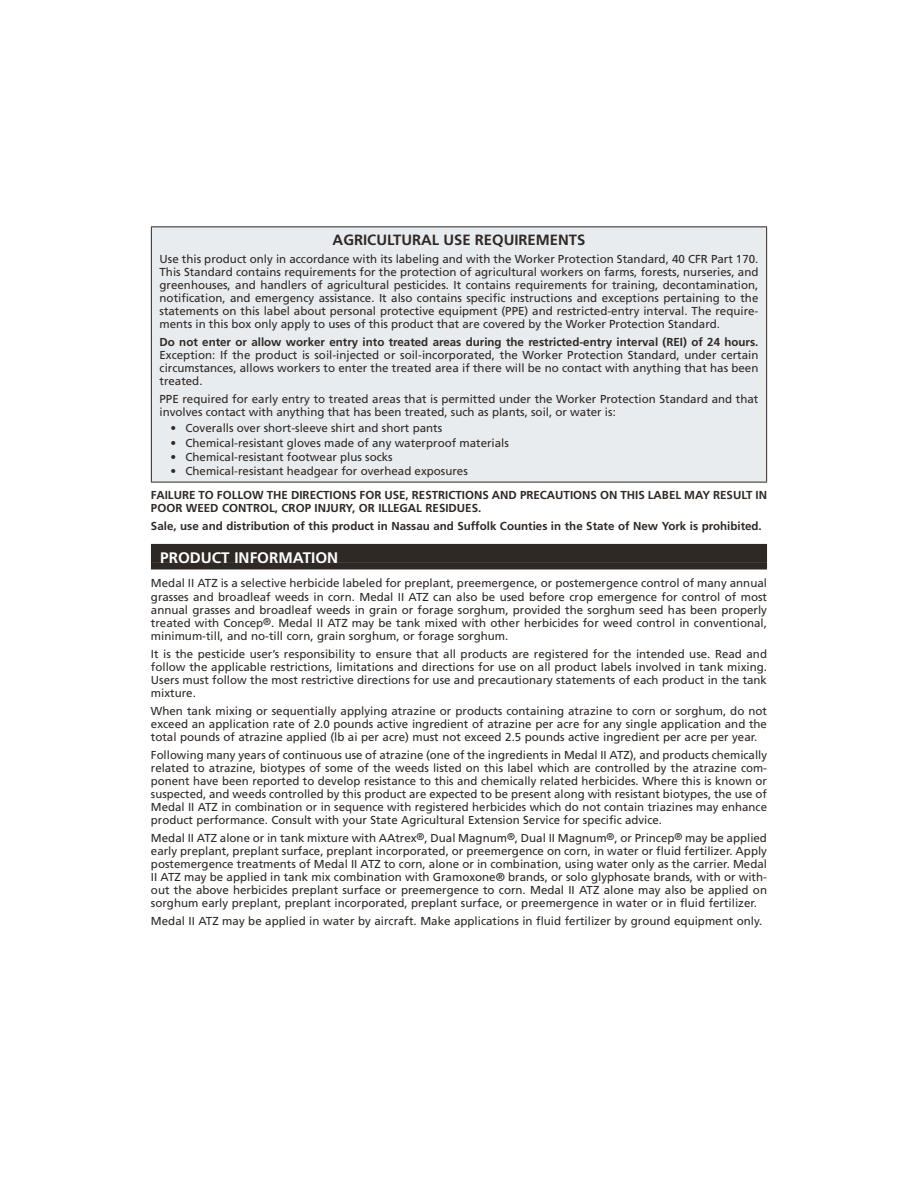
<style>
.page{position:relative;width:918px;height:1188px;background:#fff}
.page>*{position:absolute;margin:0;border:0;box-sizing:border-box;transform-origin:0 0}
.t1{font:700 15.3px "Frutiger LT Std";color:#fff}
.t2{font:700 14.85px "Frutiger LT Std";color:#2f2926}
.t3{font:11.55px/13px "Frutiger LT Std";color:#2f2926;text-align:justify}
.t4{font:700 11.55px/13px "Frutiger LT Std";color:#2f2926}
</style>
<div class="page">
<div style="left:151px;top:544px;width:616px;height:19px;background:#2f2926"></div>
<div style="left:151px;top:563px;width:616px;height:7px;background:#2f2926"></div>
<div style="left:151px;top:227px;width:616px;height:255px;background:#e9ecee"></div>
<hr style="left:151px;top:226px;width:616px;height:1px;background:#2f2926">
<hr style="left:151px;top:227px;width:1px;height:255px;background:#2f2926">
<hr style="left:766px;top:227px;width:1px;height:255px;background:#2f2926">
<hr style="left:151px;top:482px;width:616px;height:1px;background:#2f2926">
<p class="t2" style="left:333px;top:234px;width:254px">AGRICULTURAL USE REQUIREMENTS</p>
<p class="t3" style="left:160px;top:253px;width:600px">Use this product only in accordance with its labeling and with the Worker Protection Standard, 40 CFR Part 170.<br>This Standard contains requirements for the protection of agricultural workers on farms, forests, nurseries, and greenhouses, and handlers of agricultural pesticides. It contains requirements for training, decontamination, notification, and emergency assistance. It also contains specific instructions and exceptions pertaining to the statements on this label about personal protective equipment (PPE) and restricted-entry interval. The require&shy;ments in this box only apply to uses of this product that are covered by the Worker Protection Standard.</p>
<p class="t4" style="left:160px;top:337px;width:600px">Do not enter or allow worker entry into treated areas during the restricted-entry interval (REI) of 24 hours.</p>
<p class="t3" style="left:160px;top:350px;width:600px">Exception: If the product is soil-injected or soil-incorporated, the Worker Protection Standard, under certain circumstances, allows workers to enter the treated area if there will be no contact with anything that has been treated.</p>
<p class="t3" style="left:160px;top:394px;width:600px">PPE required for early entry to treated areas that is permitted under the Worker Protection Standard and that involves contact with anything that has been treated, such as plants, soil, or water is:</p>
<p class="t3" style="left:171px;top:423px;width:273px">• Coveralls over short-sleeve shirt and short pants</p>
<p class="t3" style="left:171px;top:437px;width:340px">• Chemical-resistant gloves made of any waterproof materials</p>
<p class="t3" style="left:171px;top:451px;width:224px">• Chemical-resistant footwear plus socks</p>
<p class="t3" style="left:171px;top:465px;width:299px">• Chemical-resistant headgear for overhead exposures</p>
<p class="t4" style="left:151px;top:489px;width:618px">FAILURE TO FOLLOW THE DIRECTIONS FOR USE, RESTRICTIONS AND PRECAUTIONS ON THIS LABEL MAY RESULT IN<br>POOR WEED CONTROL, CROP INJURY, OR ILLEGAL RESIDUES.</p>
<p class="t4" style="left:151px;top:520px;width:612px">Sale, use and distribution of this product in Nassau and Suffolk Counties in the State of New York is prohibited.</p>
<h1 class="t1" style="left:160px;top:551px;width:180px">PRODUCT INFORMATION</h1>
<p class="t3" style="left:151px;top:578px;width:618px">Medal II ATZ is a selective herbicide labeled for preplant, preemergence, or postemergence control of many annual grasses and broadleaf weeds in corn. Medal II ATZ can also be used before crop emergence for control of most annual grasses and broadleaf weeds in grain or forage sorghum, provided the sorghum seed has been properly treated with Concep<sup>®</sup>. Medal II ATZ may be tank mixed with other herbicides for weed control in conventional, minimum-till, and no-till corn, grain sorghum, or forage sorghum.</p>
<p class="t3" style="left:151px;top:648px;width:618px">It is the pesticide user’s responsibility to ensure that all products are registered for the intended use. Read and follow the applicable restrictions, limitations and directions for use on all product labels involved in tank mixing.<br>Users must follow the most restrictive directions for use and precautionary statements of each product in the tank mixture.</p>
<p class="t3" style="left:151px;top:705px;width:618px">When tank mixing or sequentially applying atrazine or products containing atrazine to corn or sorghum, do not exceed an application rate of 2.0 pounds active ingredient of atrazine per acre for any single application and the total pounds of atrazine applied (lb ai per acre) must not exceed 2.5 pounds active ingredient per acre per year.</p>
<p class="t3" style="left:151px;top:749px;width:618px">Following many years of continuous use of atrazine (one of the ingredients in Medal II ATZ), and products chemically related to atrazine, biotypes of some of the weeds listed on this label which are controlled by the atrazine com&shy;ponent have been reported to develop resistance to this and chemically related herbicides. Where this is known or suspected, and weeds controlled by this product are expected to be present along with resistant biotypes, the use of Medal II ATZ in combination or in sequence with registered herbicides which do not contain triazines may enhance product performance. Consult with your State Agricultural Extension Service for specific advice.</p>
<p class="t3" style="left:151px;top:832px;width:618px">Medal II ATZ alone or in tank mixture with AAtrex<sup>®</sup>, Dual Magnum<sup>®</sup>, Dual II Magnum<sup>®</sup>, or Princep<sup>®</sup> may be applied early preplant, preplant surface, preplant incorporated, or preemergence on corn, in water or fluid fertilizer. Apply postemergence treatments of Medal II ATZ to corn, alone or in combination, using water only as the carrier. Medal II ATZ may be applied in tank mix combination with Gramoxone® brands, or solo glyphosate brands, with or with&shy;out the above herbicides preplant surface or preemergence to corn. Medal II ATZ alone may also be applied on sorghum early preplant, preplant incorporated, preplant surface, or preemergence in water or in fluid fertilizer.</p>
<p class="t3" style="left:151px;top:916px;width:613px">Medal II ATZ may be applied in water by aircraft. Make applications in fluid fertilizer by ground equipment only.</p>
</div>
